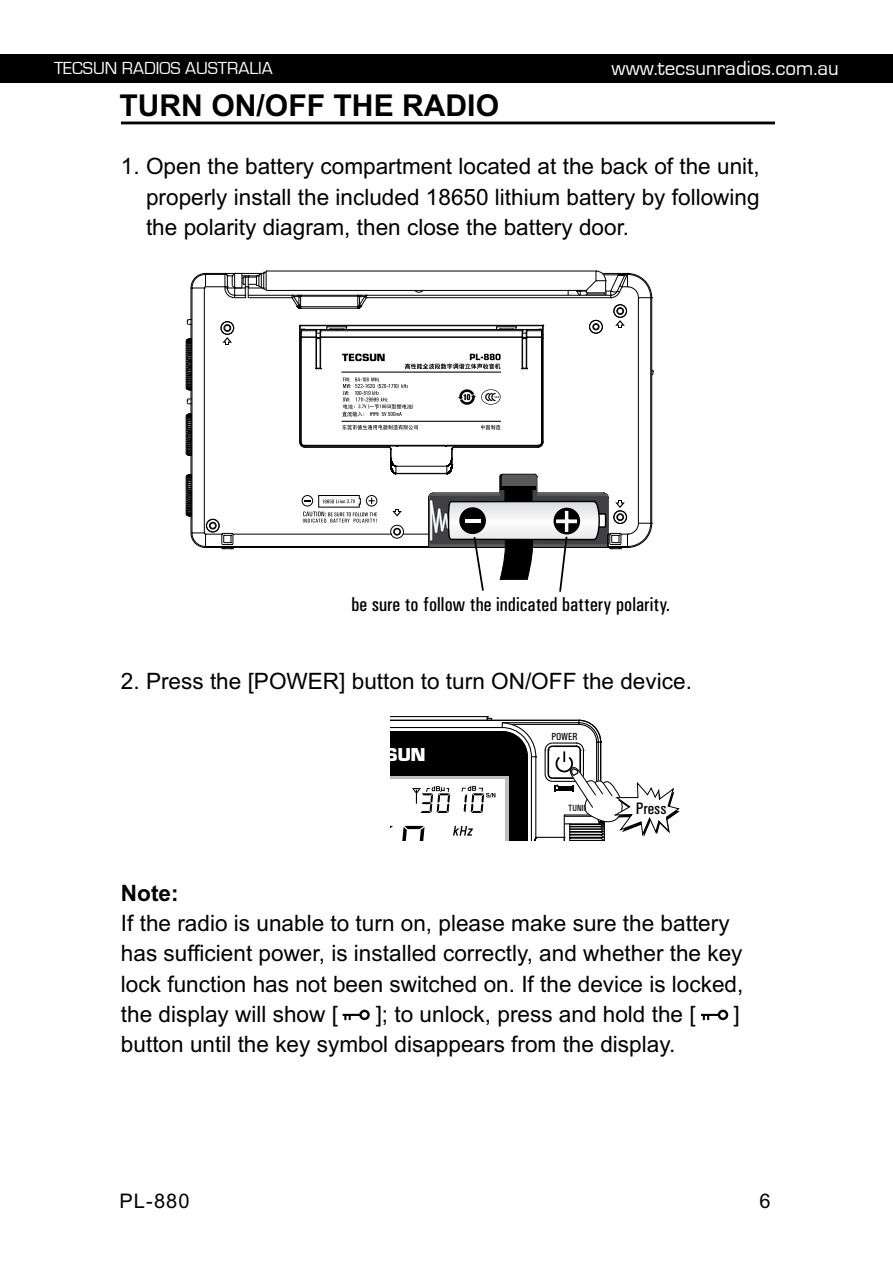
<style>
.page{position:relative;width:893px;height:1263px;background:#fff}
.page>*{position:absolute;margin:0;border:0;box-sizing:border-box;transform-origin:0 0}
.t1{font:700 30.15px "Arial";color:#000}
.t2{font:22.65px/30.3px "Arial";color:#000;text-align:justify}
.t3{font:700 22.65px "Arial";color:#000}
.t4{font:21px "Eurostile";color:#fff}
.t5{font:20.1px "Univers Condensed";color:#000}
.t6{font:20.1px "Arial";color:#000}
.t7{font:18px "Eurostile";color:#fff}
.t8{font:16.65px "Univers Condensed";color:#000}
.t9{font:700 16.05px "Europa";color:#fff}
.t10{font:10.35px "Univers Condensed";color:#000}
.t11{font:9px "Univers Condensed";color:#000}
</style>
<div class="page">
<div style="left:0;top:54px;width:893px;height:29px;background:#000"></div>
<hr style="left:121px;top:122px;width:654px;height:2px;background:#000">
<svg style="left:391px;top:716px;width:289px;height:125px"></svg>
<svg style="left:343px;top:1010px;width:27px;height:10px"></svg>
<svg style="left:342px;top:354px;width:43px;height:7px"></svg>
<hr style="left:341px;top:372px;width:160px;height:1px;background:#000">
<svg style="left:342px;top:425px;width:159px;height:5px"></svg>
<svg style="left:342px;top:377px;width:71px;height:40px"></svg>
<svg style="left:481px;top:389px;width:20px;height:16px"></svg>
<svg style="left:482px;top:390px;width:18px;height:14px"></svg>
<svg style="left:485px;top:393px;width:14px;height:8px"></svg>
<svg style="left:458px;top:389px;width:18px;height:16px"></svg>
<hr style="left:341px;top:421px;width:160px;height:1px;background:#000">
<svg style="left:405px;top:354px;width:96px;height:15px"></svg>
<hr style="left:266px;top:271px;width:330px;height:1px;background:#000">
<hr style="left:266px;top:290px;width:320px;height:1px;background:#000">
<hr style="left:343px;top:329px;width:157px;height:1px;background:#000">
<svg style="left:185px;top:413px;width:6px;height:43px"></svg>
<svg style="left:185px;top:474px;width:6px;height:43px"></svg>
<svg style="left:185px;top:338px;width:6px;height:53px"></svg>
<hr style="left:541px;top:337px;width:1px;height:105px;background:#000">
<hr style="left:301px;top:337px;width:1px;height:105px;background:#000">
<hr style="left:304px;top:445px;width:93px;height:1px;background:#000">
<hr style="left:316px;top:337px;width:1px;height:31px;background:#000">
<svg style="left:315px;top:367px;width:7px;height:3px"></svg>
<hr style="left:320px;top:337px;width:1px;height:31px;background:#000">
<hr style="left:522px;top:337px;width:1px;height:31px;background:#000">
<svg style="left:521px;top:367px;width:7px;height:3px"></svg>
<hr style="left:526px;top:337px;width:1px;height:31px;background:#000">
<hr style="left:321px;top:337px;width:201px;height:1px;background:#000">
<hr style="left:321px;top:330px;width:201px;height:1px;background:#000">
<svg style="left:186px;top:319px;width:5px;height:6px"></svg>
<svg style="left:186px;top:398px;width:5px;height:7px"></svg>
<hr style="left:204px;top:288px;width:1px;height:245px;background:#000">
<hr style="left:192px;top:288px;width:1px;height:245px;background:#000">
<hr style="left:248px;top:297px;width:44px;height:1px;background:#000">
<hr style="left:301px;top:308px;width:57px;height:1px;background:#000">
<hr style="left:366px;top:297px;width:245px;height:1px;background:#000">
<hr style="left:638px;top:298px;width:1px;height:225px;background:#000">
<hr style="left:233px;top:534px;width:158px;height:1px;background:#000">
<hr style="left:299px;top:325px;width:1px;height:117px;background:#000">
<hr style="left:305px;top:447px;width:84px;height:1px;background:#000">
<hr style="left:543px;top:325px;width:1px;height:117px;background:#000">
<div style="left:613px;top:304px;width:14px;height:14px;border:1px solid #000;border-radius:50%"></div>
<div style="left:206px;top:519px;width:14px;height:13px;border:1px solid #000;border-radius:50%"></div>
<div style="left:589px;top:320px;width:14px;height:14px;border:1px solid #000;border-radius:50%"></div>
<hr style="left:206px;top:546px;width:223px;height:1px;background:#000">
<div style="left:206px;top:519px;width:13px;height:13px;border:1px solid #000;border-radius:50%"></div>
<div style="left:221px;top:321px;width:13px;height:14px;border:1px solid #000;border-radius:50%"></div>
<hr style="left:248px;top:295px;width:44px;height:1px;background:#000">
<hr style="left:300px;top:326px;width:1px;height:116px;background:#000">
<svg style="left:299px;top:441px;width:7px;height:7px"></svg>
<hr style="left:300px;top:325px;width:243px;height:1px;background:#000">
<hr style="left:301px;top:306px;width:57px;height:1px;background:#000">
<hr style="left:305px;top:446px;width:84px;height:1px;background:#000">
<hr style="left:366px;top:295px;width:245px;height:1px;background:#000">
<hr style="left:542px;top:326px;width:1px;height:116px;background:#000">
<div style="left:589px;top:320px;width:14px;height:13px;border:1px solid #000;border-radius:50%"></div>
<div style="left:614px;top:304px;width:13px;height:14px;border:1px solid #000;border-radius:50%"></div>
<hr style="left:650px;top:298px;width:1px;height:225px;background:#000">
<hr style="left:301px;top:296px;width:57px;height:1px;background:#000">
<hr style="left:191px;top:288px;width:1px;height:245px;background:#000">
<hr style="left:206px;top:547px;width:223px;height:1px;background:#000">
<hr style="left:651px;top:298px;width:1px;height:225px;background:#000">
<div style="left:592px;top:323px;width:7px;height:7px;border:1px solid #000;border-radius:50%"></div>
<svg style="left:291px;top:294px;width:11px;height:15px"></svg>
<svg style="left:357px;top:294px;width:10px;height:15px"></svg>
<hr style="left:301px;top:295px;width:57px;height:1px;background:#000">
<div style="left:209px;top:522px;width:8px;height:7px;border:1px solid #000;border-radius:50%"></div>
<div style="left:224px;top:324px;width:7px;height:8px;border:1px solid #000;border-radius:50%"></div>
<div style="left:616px;top:307px;width:8px;height:8px;border:1px solid #000;border-radius:50%"></div>
<svg style="left:414px;top:289px;width:10px;height:4px"></svg>
<svg style="left:190px;top:523px;width:44px;height:26px"></svg>
<svg style="left:224px;top:325px;width:6px;height:6px"></svg>
<svg style="left:617px;top:308px;width:6px;height:6px"></svg>
<svg style="left:299px;top:326px;width:48px;height:13px"></svg>
<svg style="left:496px;top:326px;width:48px;height:13px"></svg>
<svg style="left:190px;top:271px;width:77px;height:27px"></svg>
<svg style="left:575px;top:270px;width:78px;height:28px"></svg>
<svg style="left:222px;top:337px;width:10px;height:7px"></svg>
<svg style="left:615px;top:320px;width:10px;height:7px"></svg>
<div style="left:302px;top:495px;width:11px;height:11px;border:1px solid #000;border-radius:50%"></div>
<svg style="left:303px;top:495px;width:74px;height:28px"></svg>
<svg style="left:388px;top:441px;width:265px;height:151px"></svg>
<svg style="left:701px;top:1010px;width:27px;height:10px"></svg>
<p class="t7" style="left:54px;top:59px;width:220px">TECSUN RADIOS AUSTRALIA</p>
<p class="t4" style="left:612px;top:57px;width:229px">www.tecsunradios.com.au</p>
<h1 class="t1" style="left:119px;top:85px;width:381px">TURN ON/OFF THE RADIO</h1>
<p class="t2" style="left:146px;top:151px;width:615px;text-indent:-25px">1. Open the battery compartment located at the back of the unit, properly install the included 18650 lithium battery by following the polarity diagram, then close the battery door.</p>
<p class="t5" style="left:351px;top:593px;width:320px">be sure to follow the indicated battery polarity.</p>
<p class="t2" style="left:121px;top:666px;width:572px">2. Press the [POWER] button to turn ON/OFF the device.</p>
<p class="t9" style="left:350px;top:743px;width:77px">TECSUN</p>
<p class="t10" style="left:551px;top:730px;width:28px">POWER</p>
<p class="t11" style="left:568px;top:802px;width:27px">TUNING</p>
<p class="t8" style="left:636px;top:799px;width:32px">Press</p>
<p class="t3" style="left:121px;top:878px;width:59px">Note:</p>
<p class="t2" style="left:121px;top:908px;width:624px;text-align:left">If the radio is unable to turn on, please make sure the battery has sufficient power, is installed correctly, and whether the key lock function has not been switched on. If the device is locked, the display will show [</p>
<p class="t2" style="left:376px;top:999px;width:322px">]; to unlock, press and hold the [</p>
<p class="t2" style="left:733px;top:999px;width:8px">]</p>
<p class="t2" style="left:121px;top:1029px;width:556px">button until the key symbol disappears from the display.</p>
<p class="t6" style="left:119px;top:1188px;width:72px">PL-880</p>
<p class="t6" style="left:760px;top:1188px;width:13px">6</p>
</div>
